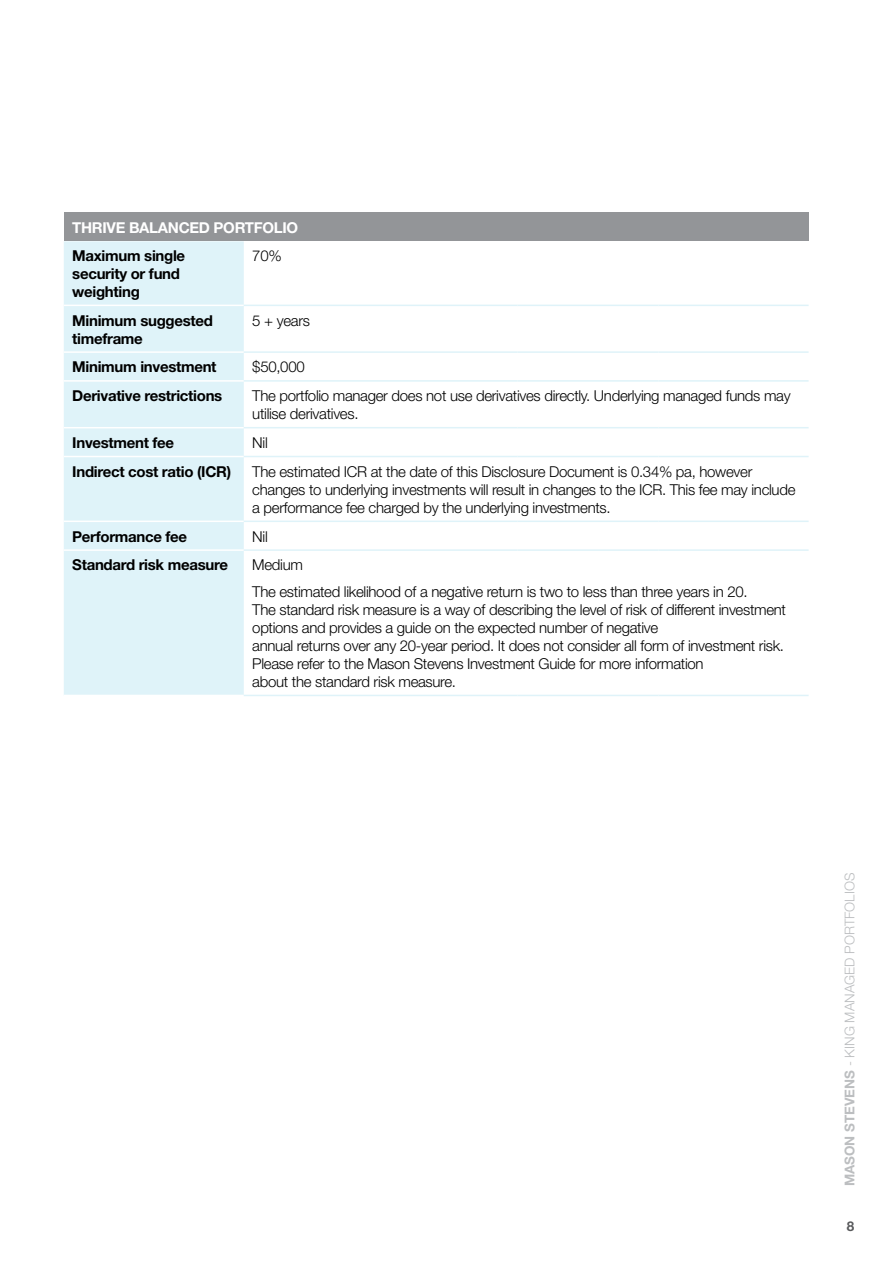
<style>
.page{position:relative;width:893px;height:1263px;background:#fff}
.page>*{position:absolute;margin:0;border:0;box-sizing:border-box;transform-origin:0 0}
.t1{font:300 15px/18px "Helvetica Neue";letter-spacing:-.02em;color:#000}
.t2{font:700 15px/18px "Helvetica Neue";letter-spacing:-.02em;color:#000}
.t3{font:700 15px "Helvetica Neue";letter-spacing:-.02em;color:#fff}
.t4{font:300 13.5px "Helvetica Neue";color:#bcbec0}
.t5{font:700 13.5px "Helvetica Neue";color:#58595b}
.s1{font-weight:700}
</style>
<div class="page">
<div style="left:64px;top:213px;width:745px;height:28px;background:#939598"></div>
<div style="left:64px;top:241px;width:180px;height:454px;background:#dff3f9"></div>
<hr style="left:64px;top:305px;width:180px;height:1px;background:#fff">
<hr style="left:64px;top:351px;width:180px;height:2px;background:#fff">
<hr style="left:64px;top:380px;width:180px;height:2px;background:#fff">
<hr style="left:64px;top:427px;width:180px;height:1px;background:#fff">
<hr style="left:64px;top:456px;width:180px;height:1px;background:#fff">
<hr style="left:64px;top:521px;width:180px;height:1px;background:#fff">
<hr style="left:64px;top:549px;width:180px;height:2px;background:#fff">
<hr style="left:244px;top:305px;width:273px;height:1px;background:#dff3f9">
<hr style="left:517px;top:305px;width:142px;height:1px;background:#dff3f9">
<hr style="left:659px;top:305px;width:150px;height:1px;background:#dff3f9">
<hr style="left:244px;top:351px;width:273px;height:2px;background:#dff3f9">
<hr style="left:517px;top:351px;width:142px;height:2px;background:#dff3f9">
<hr style="left:659px;top:351px;width:150px;height:2px;background:#dff3f9">
<hr style="left:244px;top:380px;width:273px;height:2px;background:#dff3f9">
<hr style="left:517px;top:380px;width:142px;height:2px;background:#dff3f9">
<hr style="left:659px;top:380px;width:150px;height:2px;background:#dff3f9">
<hr style="left:244px;top:427px;width:273px;height:1px;background:#dff3f9">
<hr style="left:517px;top:427px;width:142px;height:1px;background:#dff3f9">
<hr style="left:659px;top:427px;width:150px;height:1px;background:#dff3f9">
<hr style="left:244px;top:456px;width:273px;height:1px;background:#dff3f9">
<hr style="left:517px;top:456px;width:142px;height:1px;background:#dff3f9">
<hr style="left:659px;top:456px;width:150px;height:1px;background:#dff3f9">
<hr style="left:244px;top:521px;width:273px;height:1px;background:#dff3f9">
<hr style="left:517px;top:521px;width:142px;height:1px;background:#dff3f9">
<hr style="left:659px;top:521px;width:150px;height:1px;background:#dff3f9">
<hr style="left:244px;top:549px;width:273px;height:2px;background:#dff3f9">
<hr style="left:517px;top:549px;width:142px;height:2px;background:#dff3f9">
<hr style="left:659px;top:549px;width:150px;height:2px;background:#dff3f9">
<hr style="left:244px;top:695px;width:273px;height:1px;background:#dff3f9">
<hr style="left:517px;top:695px;width:142px;height:1px;background:#dff3f9">
<hr style="left:659px;top:695px;width:150px;height:1px;background:#dff3f9">
<p class="t3" style="left:72px;top:218px;width:227px">THRIVE BALANCED PORTFOLIO</p>
<p class="t2" style="left:72px;top:246px;width:114px">Maximum single security or fund weighting</p>
<p class="t1" style="left:252px;top:246px;width:31px">70%</p>
<p class="t2" style="left:72px;top:311px;width:142px">Minimum suggested timeframe</p>
<p class="t1" style="left:252px;top:311px;width:59px">5 + years</p>
<p class="t2" style="left:72px;top:358px;width:146px">Minimum investment</p>
<p class="t1" style="left:252px;top:358px;width:54px">$50,000</p>
<p class="t2" style="left:72px;top:386px;width:152px">Derivative restrictions</p>
<p class="t1" style="left:252px;top:387px;width:540px">The portfolio manager does not use derivatives directly. Underlying managed funds may utilise derivatives.</p>
<p class="t2" style="left:72px;top:433px;width:103px">Investment fee</p>
<p class="t1" style="left:252px;top:433px;width:17px">Nil</p>
<p class="t2" style="left:72px;top:462px;width:160px">Indirect cost ratio (ICR)</p>
<p class="t1" style="left:252px;top:462px;width:545px">The estimated ICR at the date of this Disclosure Document is 0.34% pa, however changes to underlying investments will result in changes to the ICR. This fee may include a performance fee charged by the underlying investments.</p>
<p class="t2" style="left:72px;top:527px;width:116px">Performance fee</p>
<p class="t1" style="left:252px;top:527px;width:17px">Nil</p>
<p class="t2" style="left:72px;top:556px;width:157px">Standard risk measure</p>
<p class="t1" style="left:252px;top:551px;width:497px;line-height:26.5px">Medium<br>The estimated likelihood of a negative return is two to less than three years in 20.</p>
<p class="t1" style="left:252px;top:600px;width:535px">The standard risk measure is a way of describing the level of risk of different investment options and provides a guide on the expected number of negative<br>annual returns over any 20-year period. It does not consider all form of investment risk.<br>Please refer to the Mason Stevens Investment Guide for more information<br>about the standard risk measure.</p>
<p class="t4" style="left:842px;top:1186px;width:315px;rotate:-90deg"><span class="s1">MASON STEVENS</span> - KING MANAGED PORTFOLIOS</p>
<p class="t5" style="left:847px;top:1218px;width:9px">8</p>
</div>
